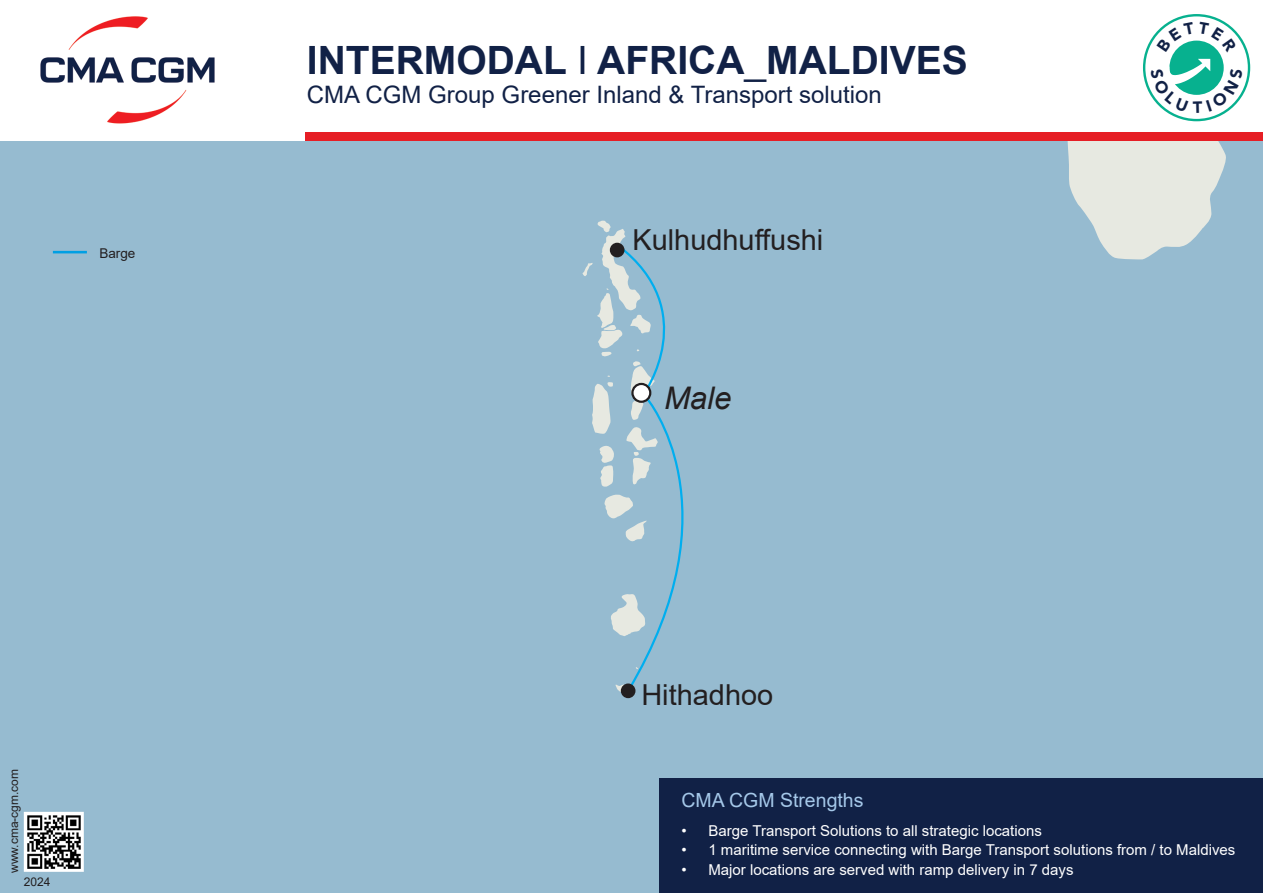
<style>
.page{position:relative;width:1263px;height:893px;background:#96bbd0}
.page>*{position:absolute;margin:0;border:0;box-sizing:border-box;transform-origin:0 0}
.t1{font:700 39px "Arial";color:#112146}
.t2{font:italic 31.2px "Arial";color:#231f20}
.t3{font:28.95px "Arial";color:#231f20}
.t4{font:24px "Arial";color:#112146}
.t5{font:19.5px "Arial";color:#a5c8e9}
.t6{font:15px "Arial";color:#fff}
.t7{font:13.5px "Arial";color:#231f20}
.t8{font:12px "Arial";color:#231f20}
.s1{font-weight:400}
</style>
<div class="page">
<svg style="left:582px;top:220px;width:102px;height:474px"></svg>
<div style="left:621px;top:683px;width:14px;height:15px;background:#231f20;border-radius:50%"></div>
<div style="left:610px;top:243px;width:14px;height:14px;background:#231f20;border-radius:50%"></div>
<svg style="left:632px;top:384px;width:18px;height:18px"></svg>
<div style="left:631px;top:383px;width:20px;height:20px;border:2px solid #231f20;border-radius:50%"></div>
<div style="left:659px;top:778px;width:604px;height:115px;background:#112146"></div>
<hr style="left:53px;top:251px;width:34px;height:2px;background:#009fe3">
<img style="left:24px;top:812px;width:60px;height:60px">
<div style="left:6px;top:0;width:1257px;height:140px;background:#fff"></div>
<img style="left:0;top:0;width:215px;height:140px">
<div style="left:306px;top:132px;width:957px;height:8px;background:#e61e25"></div>
<svg style="left:1067px;top:14px;width:175px;height:245px"></svg>
<p class="t7" style="left:99px;top:243px;width:38px">Barge</p>
<p class="t8" style="left:6px;top:873px;width:106px;rotate:-90deg">www.cma-cgm.com</p>
<p class="t8" style="left:24px;top:873px;width:28px">2024</p>
<p class="t1" style="left:307px;top:33px;width:662px">INTERMODAL <span class="s1">I</span> AFRICA<span class="s1">_</span>MALDIVES</p>
<p class="t4" style="left:307px;top:78px;width:576px">CMA CGM Group Greener Inland &amp; Transport solution</p>
<p class="t3" style="left:632px;top:220px;width:192px">Kulhudhuffushi</p>
<p class="t2" style="left:664px;top:378px;width:69px">Male</p>
<p class="t3" style="left:641px;top:675px;width:133px">Hithadhoo</p>
<p class="t5" style="left:681px;top:787px;width:184px">CMA CGM Strengths</p>
<p class="t6" style="left:681px;top:820px;width:362px">• Barge Transport Solutions to all strategic locations</p>
<p class="t6" style="left:681px;top:840px;width:555px">• 1 maritime service connecting with Barge Transport solutions from / to Maldives</p>
<p class="t6" style="left:681px;top:859px;width:394px">• Major locations are served with ramp delivery in 7 days</p>
</div>
